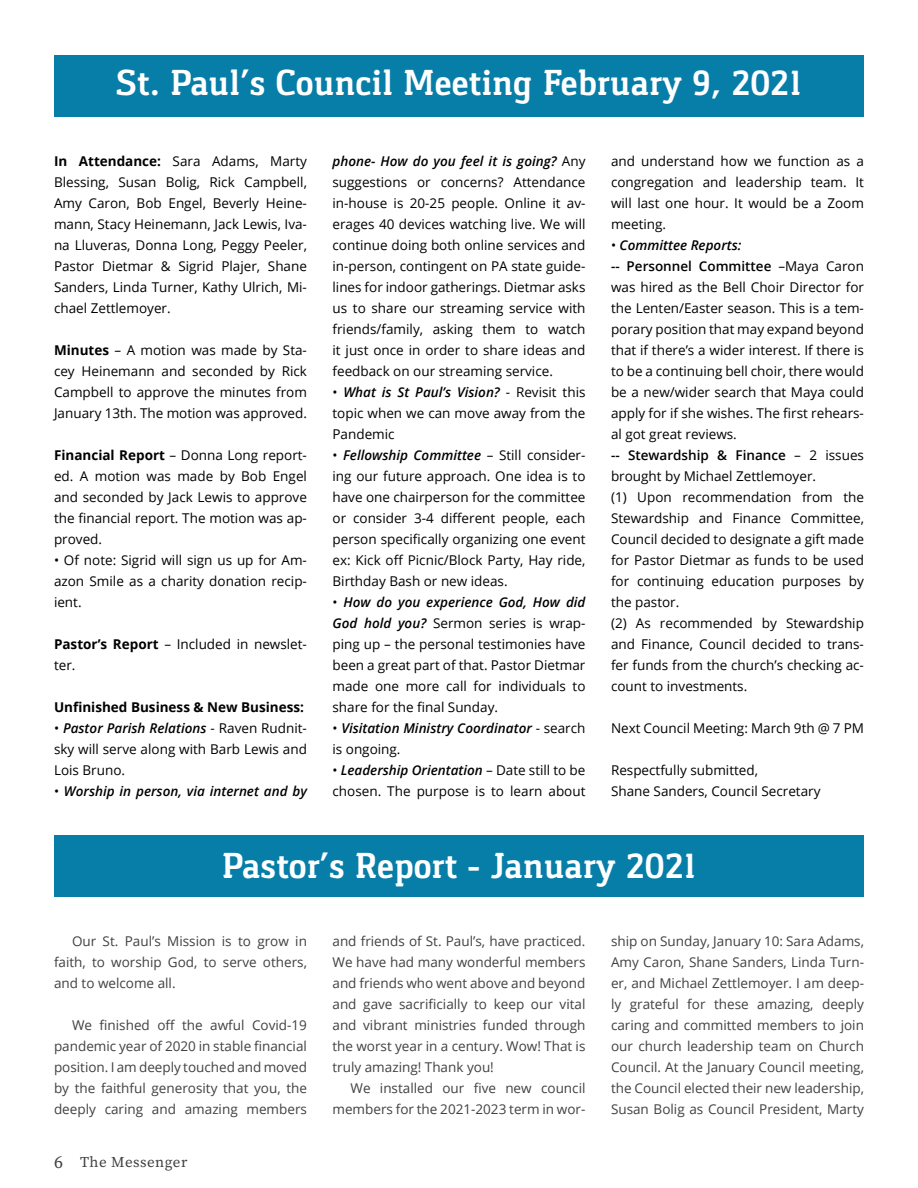
<style>
.page{position:relative;width:918px;height:1188px;background:#fff}
.page>*{position:absolute;margin:0;border:0;box-sizing:border-box;transform-origin:0 0}
.t1{font:700 37.5px "Gaspar";color:#fff}
.t2{font:15px "Source Serif Pro";letter-spacing:.03em;color:#414042}
.t3{font:13.5px/21px "Open Sans";color:#000;text-align:justify}
.t4{font:13.5px/21px "Open Sans";color:#414042;text-align:justify}
.t5{font:italic 600 13.5px/21px "Open Sans";color:#000}
.t6{font:700 13.5px "Open Sans";color:#000}
.s1{font-weight:700}
.s2{font-weight:600;font-style:italic}
.s3{font-weight:400;font-style:normal}
.s4{font-weight:600}
.s5{font-size:18px}
</style>
<div class="page">
<div style="left:54px;top:55px;width:810px;height:62px;background:#077ea8"></div>
<div style="left:54px;top:835px;width:810px;height:62px;background:#077ea8"></div>
<h1 class="t1" style="left:116px;top:61px;width:688px">St. Paul’s Council Meeting February 9, 2021</h1>
<p class="t3" style="left:54px;top:150px;width:255px"><span class="s1">In Attendance:</span> Sara Adams, Marty Blessing, Susan Bolig, Rick Campbell, Amy Caron, Bob Engel, Beverly Heine&shy;mann, Stacy Heinemann, Jack Lewis, Iva&shy;na Lluveras, Donna Long, Peggy Peeler, Pastor Dietmar &amp; Sigrid Plajer, Shane Sanders, Linda Turner, Kathy Ulrich, Mi&shy;chael Zettlemoyer.</p>
<p class="t3" style="left:54px;top:339px;width:255px"><span class="s1">Minutes</span> – A motion was made by Sta&shy;cey Heinemann and seconded by Rick Campbell to approve the minutes from January 13th. The motion was approved.</p>
<p class="t3" style="left:54px;top:444px;width:255px"><span class="s1">Financial Report</span> – Donna Long report&shy;ed. A motion was made by Bob Engel and seconded by Jack Lewis to approve the financial report. The motion was ap&shy;proved.</p>
<p class="t3" style="left:54px;top:549px;width:255px">• Of note: Sigrid will sign us up for Am&shy;azon Smile as a charity donation recip&shy;ient.</p>
<p class="t3" style="left:54px;top:633px;width:255px"><span class="s1">Pastor’s Report</span> – Included in newslet&shy;ter.</p>
<p class="t6" style="left:54px;top:697px;width:252px">Unfinished Business &amp; New Business:</p>
<p class="t3" style="left:54px;top:717px;width:255px">• <span class="s2">Pastor Parish Relations</span> - Raven Rudnit&shy;sky will serve along with Barb Lewis and Lois Bruno.</p>
<p class="t5" style="left:54px;top:780px;width:254px"><span class="s3">•</span> Worship in person, via internet and by</p>
<p class="t3" style="left:333px;top:150px;width:255px"><span class="s2">phone- How do you feel it is going?</span> Any suggestions or concerns? Attendance in-house is 20-25 people. Online it av&shy;erages 40 devices watching live. We will continue doing both online services and in-person, contingent on PA state guide&shy;lines for indoor gatherings. Dietmar asks us to share our streaming service with friends/family, asking them to watch it just once in order to share ideas and feedback on our streaming service.</p>
<p class="t3" style="left:333px;top:381px;width:255px">• <span class="s2">What is St Paul’s Vision?</span> - Revisit this topic when we can move away from the Pandemic</p>
<p class="t3" style="left:333px;top:444px;width:254px">• <span class="s2">Fellowship Committee</span> – Still consider&shy;ing our future approach. One idea is to have one chairperson for the committee or consider 3-4 different people, each person specifically organizing one event ex: Kick off Picnic/Block Party, Hay ride, Birthday Bash or new ideas.</p>
<p class="t3" style="left:333px;top:591px;width:254px">• <span class="s2">How do you experience God, How did God hold you?</span> Sermon series is wrap&shy;ping up – the personal testimonies have been a great part of that. Pastor Dietmar made one more call for individuals to share for the final Sunday.</p>
<p class="t5" style="left:333px;top:717px;width:254px"><span class="s3">•</span> Visitation Ministry Coordinator <span class="s3">- search is ongoing.</span></p>
<p class="t3" style="left:333px;top:759px;width:255px">• <span class="s2">Leadership Orientation</span> – Date still to be chosen. The purpose is to learn about</p>
<p class="t3" style="left:611px;top:150px;width:254px">and understand how we function as a congregation and leadership team. It will last one hour. It would be a Zoom meeting.</p>
<p class="t3" style="left:611px;top:234px;width:255px;text-align:left">• <span class="s2">Committee Reports:<br></span><span class="s4">-- Personnel Committee</span> –Maya Caron was hired as the Bell Choir Director for the Lenten/Easter season. This is a tem&shy;porary position that may expand beyond that if there’s a wider interest. If there is to be a continuing bell choir, there would be a new/wider search that Maya could apply for if she wishes. The first rehears&shy;al got great reviews.<br><span class="s4">-- Stewardship &amp; Finance</span> – 2 issues brought by Michael Zettlemoyer.<br>(1) Upon recommendation from the Stewardship and Finance Committee, Council decided to designate a gift made for Pastor Dietmar as funds to be used for continuing education purposes by the pastor.<br>(2) As recommended by Stewardship and Finance, Council decided to trans&shy;fer funds from the church’s checking ac&shy;count to investments.</p>
<p class="t3" style="left:611px;top:718px;width:255px">Next Council Meeting: March 9th @ 7 PM</p>
<p class="t3" style="left:611px;top:760px;width:211px">Respectfully submitted,<br>Shane Sanders, Council Secretary</p>
<h1 class="t1" style="left:221px;top:844px;width:477px">Pastor’s Report - January 2021</h1>
<p class="t4" style="left:54px;top:931px;width:255px;text-indent:18px">Our St. Paul’s Mission is to grow in faith, to worship God, to serve others, and to welcome all.</p>
<p class="t4" style="left:54px;top:1015px;width:255px;text-indent:18px">We finished off the awful Covid-19 pandemic year of 2020 in stable financial position. I am deeply touched and moved by the faithful generosity that you, the deeply caring and amazing members</p>
<p class="t2" style="left:54px;top:1152px;width:135px"><span class="s5">6</span> The Messenger</p>
<p class="t4" style="left:333px;top:931px;width:255px">and friends of St. Paul’s, have practiced.<br>We have had many wonderful members and friends who went above and beyond and gave sacrificially to keep our vital and vibrant ministries funded through the worst year in a century. Wow! That is truly amazing! Thank you!</p>
<p class="t4" style="left:333px;top:1078px;width:254px;text-align:right">We installed our five new council members for the 2021-2023 term in wor-</p>
<p class="t4" style="left:611px;top:931px;width:255px">ship on Sunday, January 10: Sara Adams, Amy Caron, Shane Sanders, Linda Turn&shy;er, and Michael Zettlemoyer. I am deep&shy;ly grateful for these amazing, deeply caring and committed members to join our church leadership team on Church Council. At the January Council meeting, the Council elected their new leadership, Susan Bolig as Council President, Marty</p>
</div>
